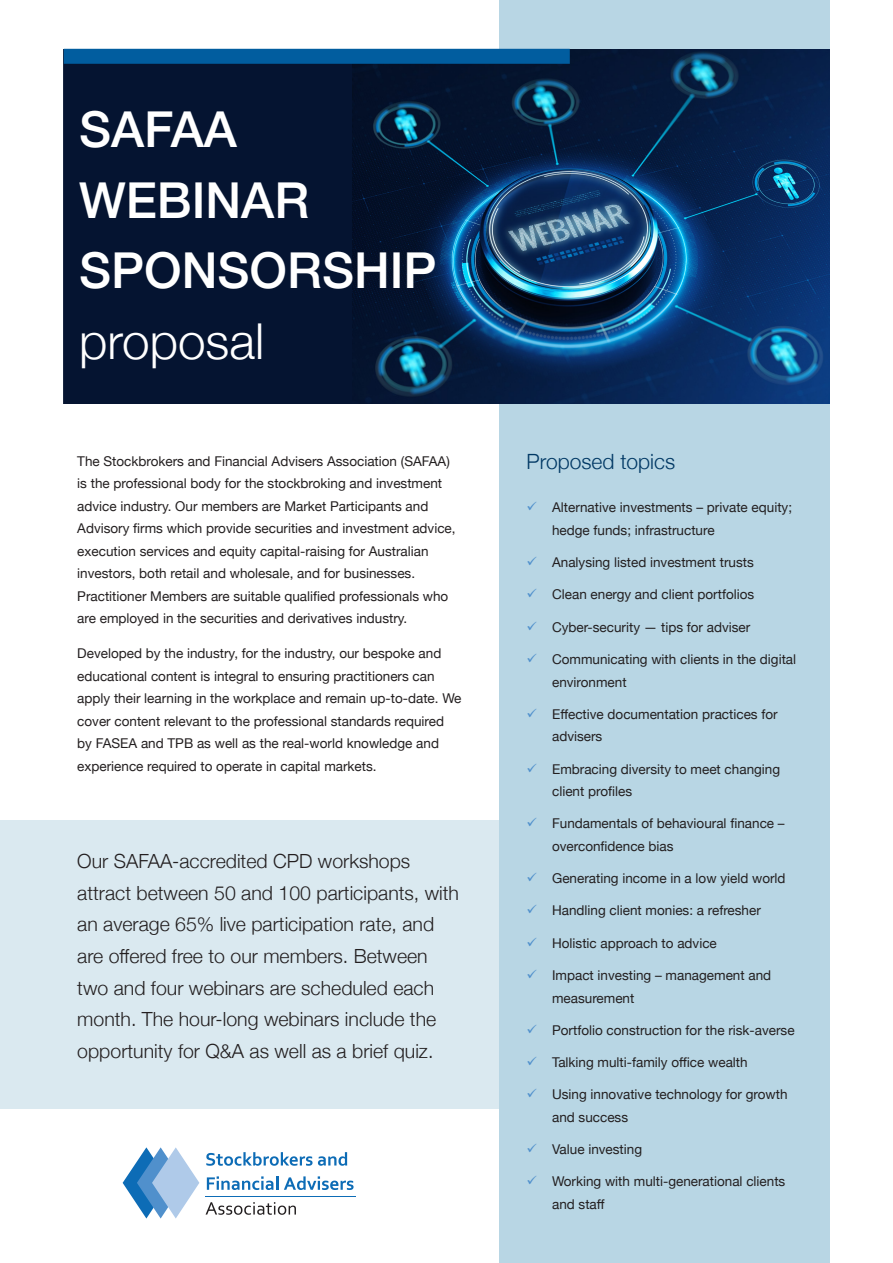
<style>
.page{position:relative;width:893px;height:1263px;background:#fff}
.page>*{position:absolute;margin:0;border:0;box-sizing:border-box;transform-origin:0 0}
.t1{font:500 49.5px/70.5px "Helvetica Neue";color:#fff}
.Heading1News{font:300 21px "Helvetica Neue";color:#003864}
.Heading1News-2{font:300 19.5px/31.5px "Helvetica Neue";color:#231f20}
.Heading1News-3{font:13.5px/22.5px "Helvetica Neue";color:#231f20}
.s1{font-weight:300}
.s2{color:#5090cc}
</style>
<div class="page">
<div style="left:64px;top:49px;width:459px;height:355px;background:#051431"></div>
<div style="left:499px;top:0;width:330px;height:1263px;background:#b8d6e4"></div>
<img style="left:353px;top:49px;width:476px;height:355px">
<div style="left:0;top:820px;width:499px;height:288px;background:#dae9f0"></div>
<div style="left:64px;top:49px;width:506px;height:15px;background:#015d9f"></div>
<svg style="left:206px;top:1152px;width:141px;height:14px"></svg>
<svg style="left:207px;top:1176px;width:71px;height:14px"></svg>
<svg style="left:284px;top:1176px;width:70px;height:14px"></svg>
<svg style="left:123px;top:1147px;width:76px;height:71px"></svg>
<svg style="left:206px;top:1202px;width:90px;height:13px"></svg>
<hr style="left:205px;top:1196px;width:150px;height:1px;background:#0d6cb6">
<p class="t1" style="left:79px;top:90px;width:359px">SAFAA<br>WEBINAR<br>SPONSORSHIP <span class="s1">proposal</span></p>
<p class="Heading1News-3" style="left:77px;top:450px;width:380px">The Stockbrokers and Financial Advisers Association (SAFAA) is the professional body for the stockbroking and investment advice industry. Our members are Market Participants and Advisory firms which provide securities and investment advice, execution services and equity capital-raising for Australian investors, both retail and wholesale, and for businesses.<br>Practitioner Members are suitable qualified professionals who are employed in the securities and derivatives industry.</p>
<p class="Heading1News-3" style="left:77px;top:643px;width:386px">Developed by the industry, for the industry, our bespoke and educational content is integral to ensuring practitioners can apply their learning in the workplace and remain up-to-date. We cover content relevant to the professional standards required by FASEA and TPB as well as the real-world knowledge and experience required to operate in capital markets.</p>
<p class="Heading1News-2" style="left:77px;top:844px;width:383px">Our SAFAA-accredited CPD workshops attract between 50 and 100 participants, with an average 65% live participation rate, and are offered free to our members. Between two and four webinars are scheduled each month. The hour-long webinars include the opportunity for Q&amp;A as well as a brief quiz.</p>
<p class="Heading1News" style="left:527px;top:444px;width:150px">Proposed topics</p>
<p class="Heading1News-3" style="left:552px;top:497px;width:242px;text-indent:-26px"><span class="s2">✓</span> Alternative investments – private equity; hedge funds; infrastructure</p>
<p class="Heading1News-3" style="left:527px;top:552px;width:229px"><span class="s2">✓</span> Analysing listed investment trusts</p>
<p class="Heading1News-3" style="left:527px;top:584px;width:229px"><span class="s2">✓</span> Clean energy and client portfolios</p>
<p class="Heading1News-3" style="left:527px;top:616px;width:225px"><span class="s2">✓</span> Cyber-security — tips for adviser</p>
<p class="Heading1News-3" style="left:552px;top:649px;width:246px;text-indent:-26px"><span class="s2">✓</span> Communicating with clients in the digital environment</p>
<p class="Heading1News-3" style="left:552px;top:703px;width:227px;text-indent:-26px"><span class="s2">✓</span> Effective documentation practices for advisers</p>
<p class="Heading1News-3" style="left:552px;top:758px;width:230px;text-indent:-26px"><span class="s2">✓</span> Embracing diversity to meet changing client profiles</p>
<p class="Heading1News-3" style="left:552px;top:813px;width:234px;text-indent:-26px"><span class="s2">✓</span> Fundamentals of behavioural finance – overconfidence bias</p>
<p class="Heading1News-3" style="left:527px;top:868px;width:260px"><span class="s2">✓</span> Generating income in a low yield world</p>
<p class="Heading1News-3" style="left:527px;top:900px;width:236px"><span class="s2">✓</span> Handling client monies: a refresher</p>
<p class="Heading1News-3" style="left:527px;top:932px;width:192px"><span class="s2">✓</span> Holistic approach to advice</p>
<p class="Heading1News-3" style="left:552px;top:965px;width:221px;text-indent:-26px"><span class="s2">✓</span> Impact investing – management and measurement</p>
<p class="Heading1News-3" style="left:527px;top:1019px;width:270px"><span class="s2">✓</span> Portfolio construction for the risk-averse</p>
<p class="Heading1News-3" style="left:527px;top:1052px;width:223px"><span class="s2">✓</span> Talking multi-family office wealth</p>
<p class="Heading1News-3" style="left:552px;top:1084px;width:237px;text-indent:-26px"><span class="s2">✓</span> Using innovative technology for growth and success</p>
<p class="Heading1News-3" style="left:527px;top:1139px;width:117px"><span class="s2">✓</span> Value investing</p>
<p class="Heading1News-3" style="left:552px;top:1171px;width:235px;text-indent:-26px"><span class="s2">✓</span> Working with multi-generational clients and staff</p>
</div>
